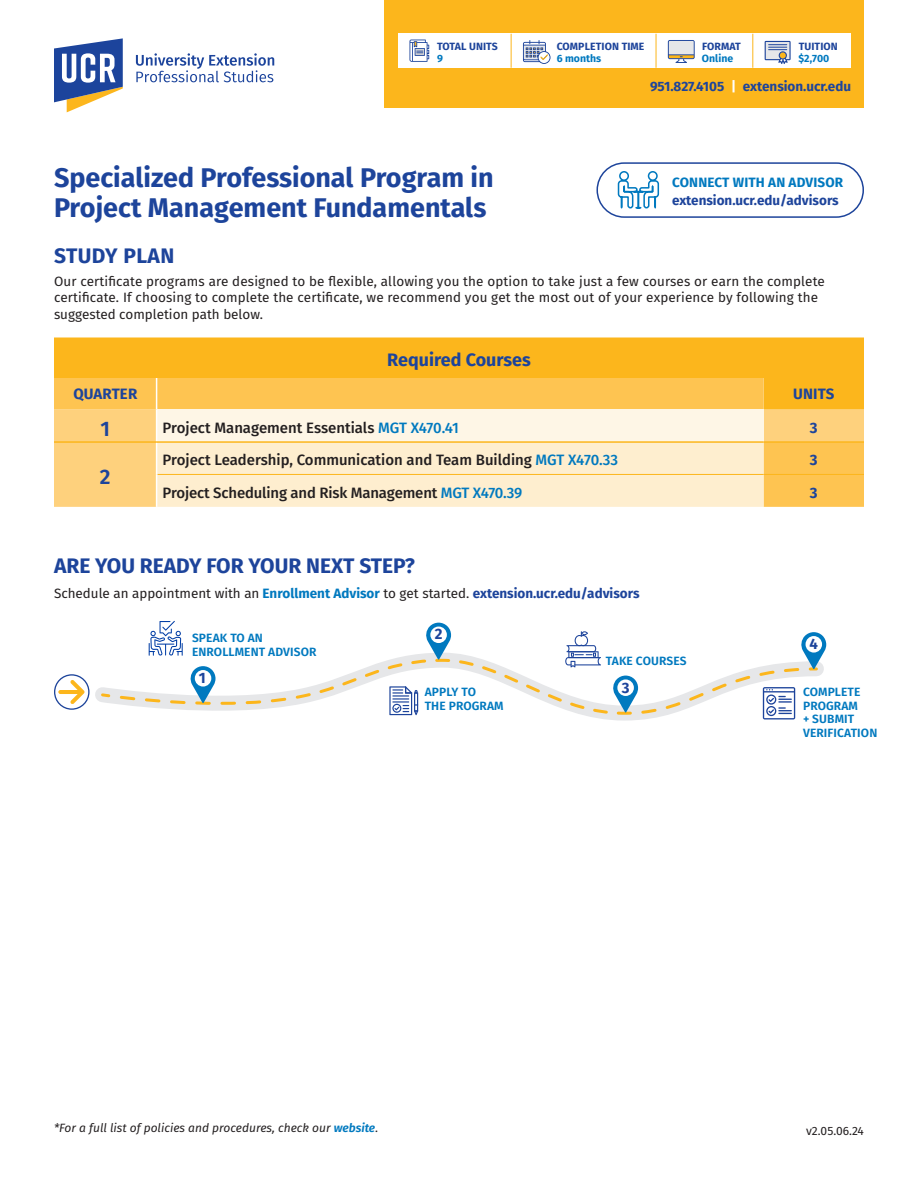
<style>
.page{position:relative;width:918px;height:1188px;background:#fff}
.page>*{position:absolute;margin:0;border:0;box-sizing:border-box;transform-origin:0 0}
.Course{font:700 27px/30px "Fira Sans";color:#1d449b}
.Course_Offering{font:700 21px "Fira Sans";color:#1d449b}
.Course_Offering-2{font:700 21px "Fira Sans";letter-spacing:.02em;color:#1d449b}
.Course-2{font:600 21px "Fira Sans";color:#1d449b}
.Course-3{font:700 18px "Fira Sans";color:#1d449b}
.Course-4{font:500 15px "Fira Sans";letter-spacing:-.005em;color:#231f20}
.Course-5{font:700 15px "Fira Sans";letter-spacing:.01em;color:#1d449b}
.Course_Offering-3{font:700 15px "Fira Sans";color:#1d449b}
.Course_Offering-4{font:13.5px/16.5px "Fira Sans";letter-spacing:.01em;color:#231f20}
.Course-6{font:700 13.5px "Fira Sans";color:#1d449b}
.Course-7{font:700 13.5px "Fira Sans";letter-spacing:.01em;color:#0079bf}
.Course_Offering-5{font:600 12px/13.5px "Fira Sans";letter-spacing:.01em;color:#0079bf}
.t1{font:italic 12px "Fira Sans";color:#231f20}
.t2{font:12px "Fira Sans";letter-spacing:-.005em;color:#231f20}
.Course-8{font:700 10.5px "Fira Sans";letter-spacing:.01em;color:#1d449b}
.Course-9{font:700 10.5px "Fira Sans";color:#0079bf}
.s1{color:#fff}
.s2{color:#0079bf}
.s3{font-weight:700;color:#0079bf}
.s4{font-weight:700;color:#1d449b}
.s5{font-weight:600;color:#0079bf}
</style>
<div class="page">
<div style="left:54px;top:338px;width:810px;height:40px;background:#fcb61c"></div>
<svg style="left:54px;top:378px;width:810px;height:32px;background:#fdc34e"></svg>
<svg style="left:54px;top:410px;width:810px;height:97px;background:#fdcc6e"></svg>
<div style="left:157px;top:410px;width:607px;height:32px;background:#fef6e6"></div>
<div style="left:157px;top:443px;width:607px;height:64px;background:#feeecf"></div>
<hr style="left:157px;top:474px;width:607px;height:1px;background:#fcb61c">
<hr style="left:764px;top:474px;width:100px;height:1px;background:#fcb61c">
<hr style="left:156px;top:378px;width:1px;height:32px;background:#fff">
<hr style="left:156px;top:410px;width:1px;height:31px;background:#fff">
<hr style="left:156px;top:443px;width:1px;height:31px;background:#fff">
<hr style="left:156px;top:474px;width:1px;height:33px;background:#fff">
<hr style="left:54px;top:441px;width:103px;height:2px;background:#fcb61c">
<hr style="left:157px;top:441px;width:607px;height:2px;background:#fcb61c">
<hr style="left:764px;top:441px;width:100px;height:2px;background:#fcb61c">
<svg style="left:136px;top:53px;width:138px;height:29px"></svg>
<svg style="left:54px;top:38px;width:69px;height:74px"></svg>
<div style="left:385px;top:0;width:479px;height:108px;background:#fcb61c"></div>
<div style="left:398px;top:34px;width:452px;height:34px;background:#fff"></div>
<svg style="left:765px;top:41px;width:26px;height:23px"></svg>
<svg style="left:668px;top:40px;width:27px;height:23px"></svg>
<svg style="left:410px;top:40px;width:19px;height:22px"></svg>
<hr style="left:511px;top:34px;width:1px;height:34px;background:#fcb61c">
<hr style="left:656px;top:34px;width:1px;height:34px;background:#fcb61c">
<hr style="left:752px;top:34px;width:1px;height:34px;background:#fcb61c">
<svg style="left:523px;top:40px;width:28px;height:24px"></svg>
<div style="left:596px;top:162px;width:268px;height:56px;border:2px solid #1d449b;border-radius:27px"></div>
<svg style="left:617px;top:171px;width:43px;height:38px"></svg>
<div style="left:54px;top:674px;width:36px;height:36px;border:1px solid #1d449b;border-radius:50%"></div>
<svg style="left:58px;top:680px;width:26px;height:24px"></svg>
<svg style="left:100px;top:621px;width:726px;height:98px"></svg>
<p class="Course-8" style="left:437px;top:37px;width:62px">TOTAL UNITS</p>
<p class="Course-9" style="left:437px;top:49px;width:7px">9</p>
<p class="Course" style="left:54px;top:161px;width:441px">Specialized Professional Program in<br>Project Management Fundamentals</p>
<p class="Course-8" style="left:557px;top:37px;width:89px">COMPLETION TIME</p>
<p class="Course-9" style="left:557px;top:49px;width:46px">6 months</p>
<p class="Course-8" style="left:702px;top:37px;width:40px">FORMAT</p>
<p class="Course-9" style="left:702px;top:49px;width:33px">Online</p>
<p class="Course-8" style="left:799px;top:37px;width:41px">TUITION</p>
<p class="Course-9" style="left:799px;top:49px;width:32px">$2,700</p>
<p class="Course-6" style="left:650px;top:75px;width:203px">951.827.4105 <span class="s1">|</span> extension.ucr.edu</p>
<p class="Course-7" style="left:672px;top:171px;width:173px">CONNECT WITH AN ADVISOR</p>
<p class="Course-6" style="left:672px;top:189px;width:168px">extension.ucr.edu/advisors</p>
<p class="Course_Offering-2" style="left:54px;top:238px;width:122px">STUDY PLAN</p>
<p class="Course_Offering-4" style="left:54px;top:273px;width:772px">Our certificate programs are designed to be flexible, allowing you the option to take just a few courses or earn the complete certificate. If choosing to complete the certificate, we recommend you get the most out of your experience by following the suggested completion path below.</p>
<p class="Course-3" style="left:387px;top:344px;width:145px">Required Courses</p>
<p class="Course-5" style="left:73px;top:382px;width:65px">QUARTER</p>
<p class="Course-5" style="left:793px;top:382px;width:43px">UNITS</p>
<p class="Course-2" style="left:101px;top:411px;width:11px">1</p>
<p class="Course-4" style="left:163px;top:416px;width:298px">Project Management Essentials <span class="s2">MGT X470.41</span></p>
<p class="Course-5" style="left:810px;top:415px;width:9px">3</p>
<p class="Course-2" style="left:100px;top:460px;width:12px">2</p>
<p class="Course-4" style="left:163px;top:448px;width:457px">Project Leadership, Communication and Team Building <span class="s2">MGT X470.33</span></p>
<p class="Course-5" style="left:810px;top:447px;width:9px">3</p>
<p class="Course-4" style="left:163px;top:480px;width:361px">Project Scheduling and Risk Management <span class="s2">MGT X470.39</span></p>
<p class="Course-5" style="left:810px;top:480px;width:9px">3</p>
<p class="Course_Offering" style="left:54px;top:548px;width:362px">ARE YOU READY FOR YOUR NEXT STEP?</p>
<p class="Course_Offering-4" style="left:54px;top:585px;width:587px">Schedule an appointment with an <span class="s3">Enrollment Advisor</span> to get started. <span class="s4">extension.ucr.edu/advisors</span></p>
<p class="Course_Offering-5" style="left:192px;top:630px;width:126px">SPEAK TO AN<br>ENROLLMENT ADVISOR</p>
<p class="Course_Offering-3" style="left:199px;top:666px;width:8px">1</p>
<p class="Course_Offering-3" style="left:435px;top:621px;width:9px">2</p>
<p class="Course_Offering-5" style="left:425px;top:684px;width:80px">APPLY TO<br>THE PROGRAM</p>
<p class="Course_Offering-5" style="left:606px;top:654px;width:82px">TAKE COURSES</p>
<p class="Course_Offering-3" style="left:622px;top:675px;width:9px">3</p>
<p class="Course_Offering-3" style="left:809px;top:631px;width:10px">4</p>
<p class="Course_Offering-5" style="left:803px;top:684px;width:76px">COMPLETE<br>PROGRAM<br>+ SUBMIT<br>VERIFICATION</p>
<p class="t1" style="left:54px;top:1119px;width:326px">*For a full list of policies and procedures, check our <span class="s5">website</span>.</p>
<p class="t2" style="left:806px;top:1122px;width:59px">v2.05.06.24</p>
</div>
